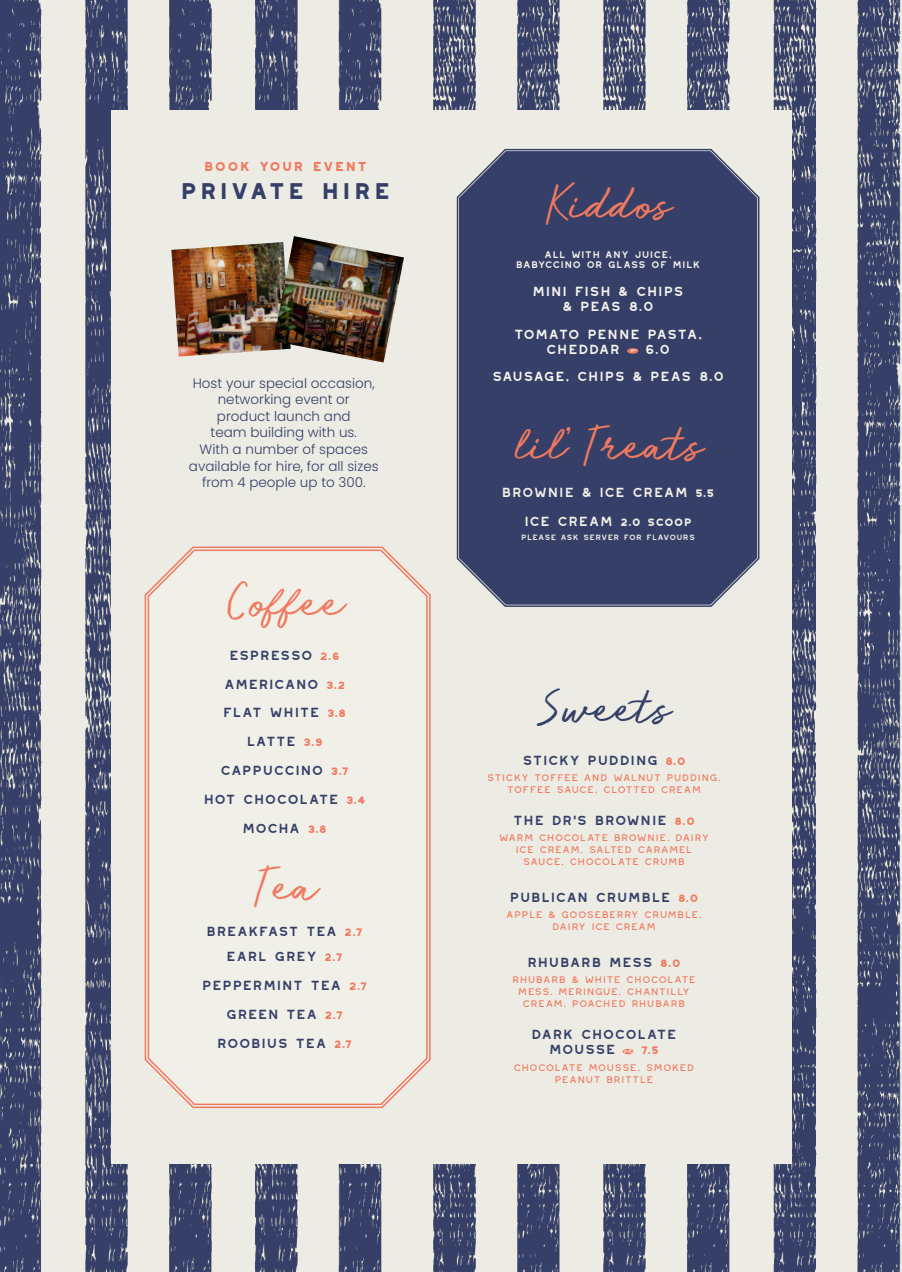
<style>
.page{position:relative;width:902px;height:1272px;background:#fff}
.page>*{position:absolute;margin:0;border:0;box-sizing:border-box;transform-origin:0 0}
.t1{font:48px "Run Wild";color:#f1795f}
.t2{font:48px "Run Wild";color:#353f67}
.t3{font:800 28.35px "Westmount";letter-spacing:.02em;color:#353f67}
.t4{font:16.5px/15px "Westmount";letter-spacing:-.05em;color:#353f67}
.t5{font:16.5px/15px "Westmount";letter-spacing:-.05em;color:#f5f5ef;text-align:center}
.t6{font:16.5px "Westmount";letter-spacing:-.05em;color:#f0f0e9}
.t7{font:16.5px "Westmount";letter-spacing:-.07em;color:#353f67}
.t8{font:800 16.2px "Westmount";color:#f1795f}
.t9{font:300 13.5px/16.5px "Poppins";color:#353f67;text-align:center}
.t10{font:800 13.5px "Westmount";color:#f1795f}
.t11{font:200 12px/12px "Westmount";letter-spacing:-.05em;color:#f1795f;text-align:center}
.t12{font:12px/10.5px "Westmount";letter-spacing:-.05em;color:#f5f5ef;text-align:center}
.t13{font:12px "Run Wild";color:#f5f5ef}
.t14{font:9.6px "Westmount";letter-spacing:-.05em;color:#f0f0e9}
.s1{font-weight:800;font-size:13.5px;color:#f1795f}
.s2{font-weight:800;font-size:13.5px}
</style>
<div class="page">
<img style="left:0;top:0;width:901px;height:1271px">
<div style="left:111px;top:111px;width:680px;height:1052px;background:#ecece4"></div>
<div style="left:456px;top:148px;width:304px;height:459px;background:#353f67"></div>
<div style="left:627px;top:348px;width:11px;height:6px;background:#f1795f;border-radius:50%"></div>
<img style="left:171px;top:242px;width:102px;height:114px">
<img style="left:273px;top:236px;width:131px;height:126px">
<svg style="left:144px;top:546px;width:287px;height:563px"></svg>
<svg style="left:147px;top:548px;width:281px;height:557px"></svg>
<svg style="left:622px;top:1048px;width:11px;height:6px"></svg>
<p class="t8" style="left:203px;top:158px;width:166px">BOOK YOUR EVENT</p>
<p class="t3" style="left:179px;top:176px;width:213px">PRIVATE HIRE</p>
<p class="t9" style="left:193px;top:375px;width:183px">Host your special occasion, networking event or product launch and<br>team building with us.</p>
<p class="t9" style="left:189px;top:441px;width:191px">With a number of spaces available for hire, for all sizes from 4 people up to 300.</p>
<p class="t1" style="left:227px;top:569px;width:117px">Coffee</p>
<p class="t7" style="left:229px;top:646px;width:113px">espresso <span class="s1">2.6</span></p>
<p class="t4" style="left:223px;top:676px;width:124px">Americano <span class="s1">3.2</span></p>
<p class="t4" style="left:222px;top:705px;width:126px">Flat White <span class="s1">3.8</span></p>
<p class="t4" style="left:246px;top:734px;width:79px">Latte <span class="s1">3.9</span></p>
<p class="t4" style="left:220px;top:763px;width:131px">Cappuccino <span class="s1">3.7</span></p>
<p class="t4" style="left:203px;top:792px;width:165px">Hot Chocolate <span class="s1">3.4</span></p>
<p class="t4" style="left:242px;top:820px;width:87px">Mocha <span class="s1">3.8</span></p>
<p class="t1" style="left:253px;top:852px;width:64px">Tea</p>
<p class="t4" style="left:206px;top:923px;width:159px">Breakfast tea <span class="s1">2.7</span></p>
<p class="t4" style="left:226px;top:948px;width:119px">Earl Grey <span class="s1">2.7</span></p>
<p class="t4" style="left:201px;top:977px;width:168px">Peppermint Tea <span class="s1">2.7</span></p>
<p class="t4" style="left:225px;top:1006px;width:120px">Green Tea <span class="s1">2.7</span></p>
<p class="t4" style="left:216px;top:1035px;width:138px">roobius tea <span class="s1">2.7</span></p>
<p class="t1" style="left:546px;top:171px;width:126px">Kiddos</p>
<p class="t12" style="left:515px;top:249px;width:187px">All with any juice, babyccino or glass of milk</p>
<p class="t5" style="left:531px;top:283px;width:154px">Mini Fish &amp; Chips &amp; Peas 8.0</p>
<p class="t5" style="left:545px;top:326px;width:159px;text-align:left;text-indent:-32px">Tomato Penne Pasta,<br>Cheddar</p>
<p class="t13" style="left:630px;top:341px;width:7px">v</p>
<p class="t5" style="left:644px;top:341px;width:28px">6.0</p>
<p class="t5" style="left:491px;top:369px;width:235px">Sausage, Chips &amp; Peas 8.0</p>
<p class="t1" style="left:514px;top:412px;width:189px">lil’ Treats</p>
<p class="t6" style="left:501px;top:484px;width:215px">Brownie &amp; Ice cream <span class="s2">5.5</span></p>
<p class="t6" style="left:523px;top:512px;width:170px">Ice cream <span class="s2">2.0 scoop</span></p>
<p class="t14" style="left:520px;top:532px;width:176px">please ask server for flavours</p>
<p class="t2" style="left:538px;top:675px;width:132px">Sweets</p>
<p class="t4" style="left:521px;top:752px;width:166px">sticky pudding <span class="s1">8.0</span></p>
<p class="t11" style="left:486px;top:771px;width:236px">sticky toffee and walnut pudding, toffee sauce, clotted cream</p>
<p class="t4" style="left:512px;top:812px;width:184px">The DR’s Brownie <span class="s1">8.0</span></p>
<p class="t11" style="left:498px;top:831px;width:213px">warm chocolate brownie, dairy ice cream, salted caramel sauce, chocolate crumb</p>
<p class="t4" style="left:509px;top:889px;width:191px">Publican Crumble <span class="s1">8.0</span></p>
<p class="t11" style="left:505px;top:908px;width:198px">APPLE &amp; Gooseberry CRUMBLE, dairy Ice Cream</p>
<p class="t4" style="left:527px;top:954px;width:156px">Rhubarb Mess <span class="s1">8.0</span></p>
<p class="t11" style="left:511px;top:973px;width:186px">Rhubarb &amp; White Chocolate<br>Mess, Meringue, Chantilly<br>Cream, Poached Rhubarb</p>
<p class="t4" style="left:548px;top:1026px;width:130px;text-indent:-18px">Dark Chocolate<br>Mousse</p>
<p class="t13" style="left:624px;top:1041px;width:11px">ve</p>
<p class="t10" style="left:640px;top:1043px;width:21px">7.5</p>
<p class="t11" style="left:513px;top:1060px;width:183px">Chocolate Mousse, Smoked<br>Peanut Brittle</p>
</div>
